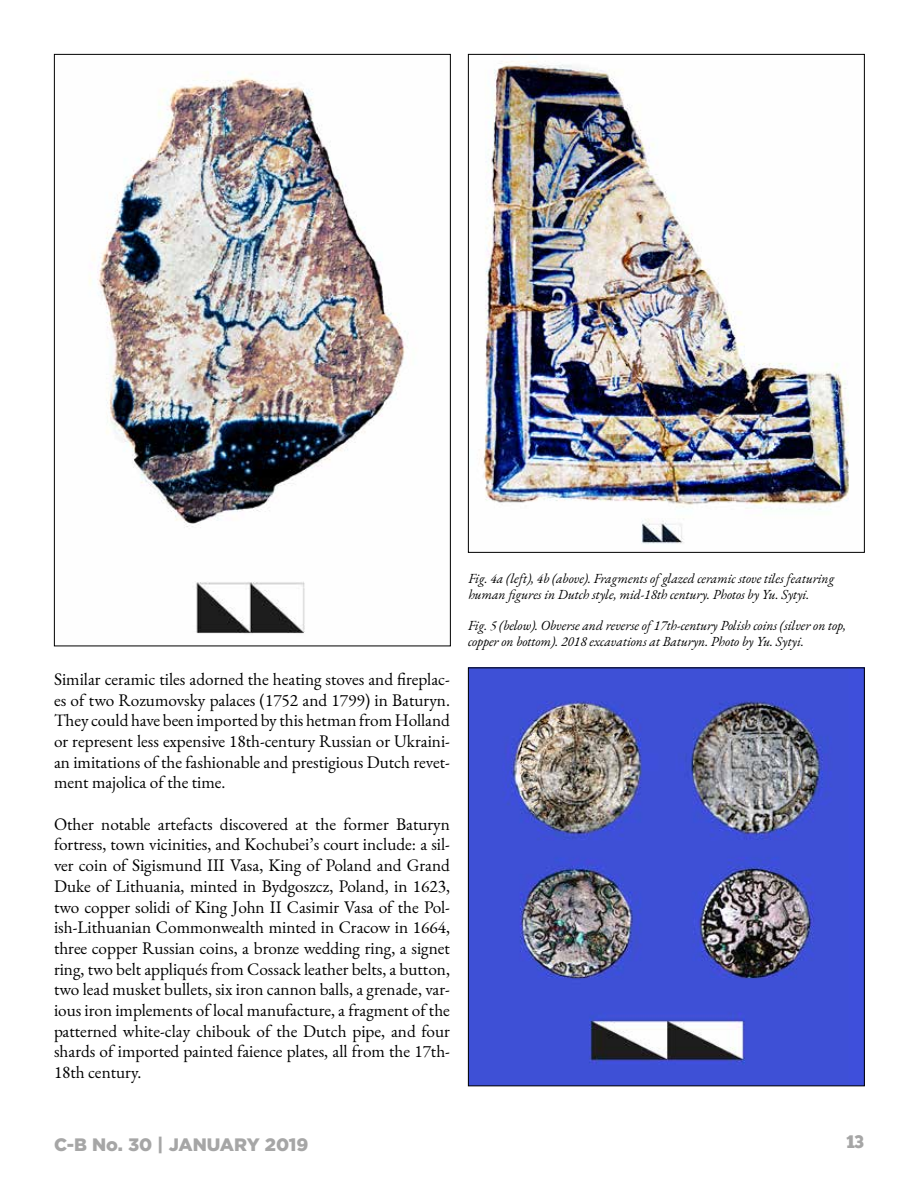
<style>
.page{position:relative;width:918px;height:1188px;background:#fff}
.page>*{position:absolute;margin:0;border:0;box-sizing:border-box;transform-origin:0 0}
.t1{font:900 18px "Gotham";color:#a6a6a6}
.t2{font:18px "Chunk Five";color:#a6a6a6}
.t3{font:17.25px/20.7px "EB Garamond";color:#000;text-align:justify}
.t4{font:italic 13.5px/16.2px "EB Garamond";color:#000}
</style>
<div class="page">
<img style="left:479px;top:61px;width:371px;height:483px">
<img style="left:89px;top:72px;width:317px;height:562px">
<img style="left:470px;top:670px;width:393px;height:414px">
<p class="t3" style="left:54px;top:669px;width:398px">Similar ceramic tiles adorned the heating stoves and fireplac&shy;es of two Rozumovsky palaces (1752 and 1799) in Baturyn.<br>They could have been imported by this hetman from Holland or represent less expensive 18th-century Russian or Ukraini&shy;an imitations of the fashionable and prestigious Dutch revet&shy;ment majolica of the time.</p>
<p class="t3" style="left:54px;top:814px;width:398px">Other notable artefacts discovered at the former Baturyn fortress, town vicinities, and Kochubei’s court include: a sil&shy;ver coin of Sigismund III Vasa, King of Poland and Grand Duke of Lithuania, minted in Bydgoszcz, Poland, in 1623, two copper solidi of King John II Casimir Vasa of the Pol&shy;ish-Lithuanian Commonwealth minted in Cracow in 1664, three copper Russian coins, a bronze wedding ring, a signet ring, two belt appliqués from Cossack leather belts, a button, two lead musket bullets, six iron cannon balls, a grenade, var&shy;ious iron implements of local manufacture, a fragment of the patterned white-clay chibouk of the Dutch pipe, and four shards of imported painted faience plates, all from the 17th-18th century.</p>
<p class="t4" style="left:468px;top:571px;width:367px">Fig. 4a (left), 4b (above). Fragments of glazed ceramic stove tiles featuring human figures in Dutch style, mid-18th century. Photos by Yu. Sytyi.</p>
<p class="t4" style="left:468px;top:618px;width:380px">Fig. 5 (below). Obverse and reverse of 17th-century Polish coins (silver on top, copper on bottom). 2018 excavations at Baturyn. Photo by Yu. Sytyi.</p>
<p class="t1" style="left:54px;top:1134px;width:256px">C-B No. 30 | JANUARY 2019</p>
<p class="t2" style="left:846px;top:1133px;width:20px">13</p>
</div>
